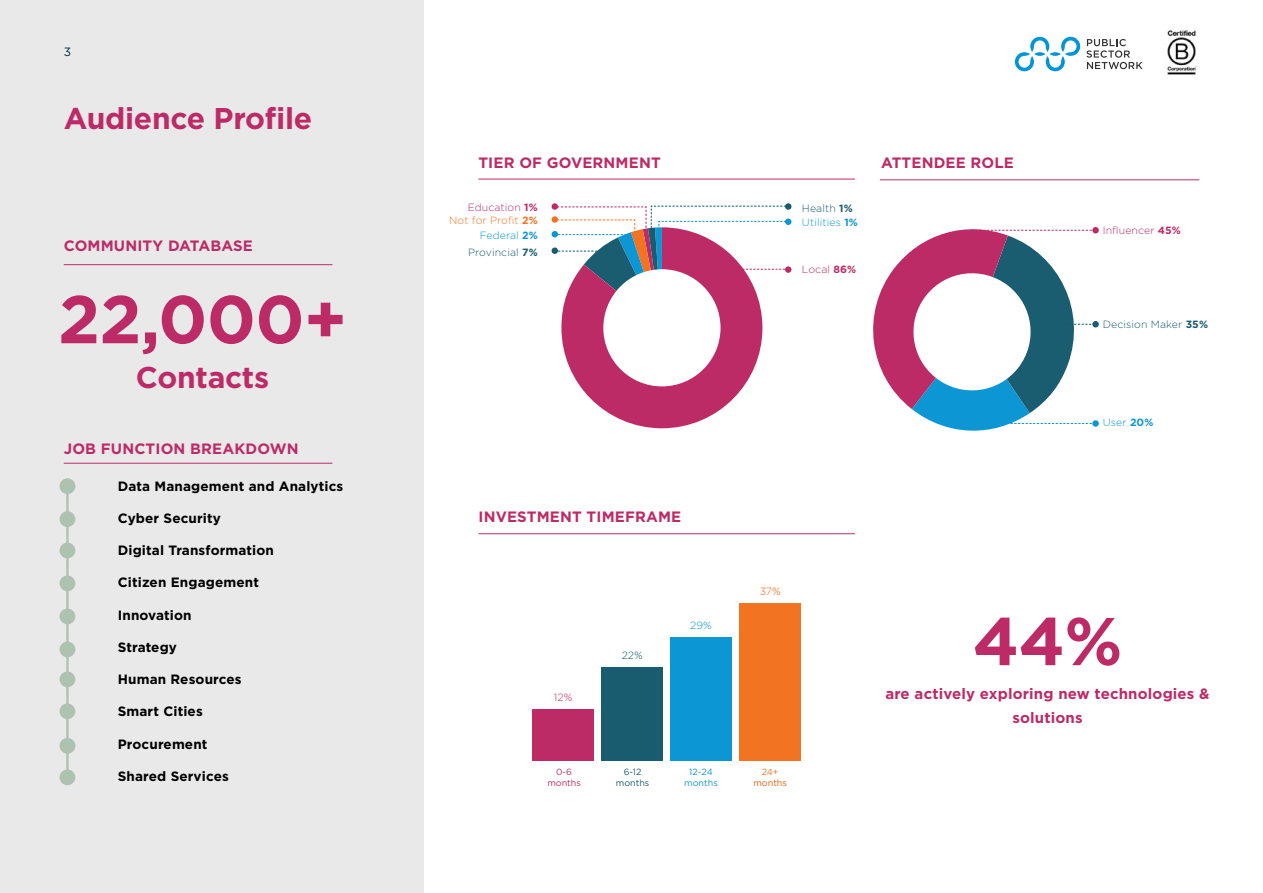
<style>
.page{position:relative;width:1263px;height:893px;background:#fff}
.page>*{position:absolute;margin:0;border:0;box-sizing:border-box;transform-origin:0 0}
.t1{font:700 67.5px "Gotham";letter-spacing:-.01em;color:#bd2b67}
.t2{font:700 30px "Gotham";letter-spacing:-.01em;color:#bd2b67}
.t3{font:700 15px/24px "Gotham";letter-spacing:.01em;color:#bd2b67;text-align:center}
.t4{font:700 13.5px "Gotham";letter-spacing:.01em;color:#000}
.t5{font:12px "Gotham";color:#002a3d}
.t6{font:300 10.5px "Gotham";letter-spacing:.01em;color:#1a5c6f}
.t7{font:300 10.5px "Gotham";letter-spacing:.01em;color:#0d96d4}
.t8{font:300 10.5px "Gotham";letter-spacing:.01em;color:#bd2b67}
.t9{font:300 10.5px "Gotham";letter-spacing:.01em;color:#f37321}
.t10{font:300 10.5px "Gotham";letter-spacing:.01em;color:#bd2b66}
.t11{font:300 10.5px "Gotham";color:#f35e08}
.t12{font:9px/10.8px "Gotham";color:#0d96d4;text-align:center}
.t13{font:9px/10.8px "Gotham";color:#1a5c6f;text-align:center}
.t14{font:9px/10.8px "Gotham";color:#bd2b67;text-align:center}
.t15{font:9px "Gotham";color:#f35e08}
.t16{font:9px "Gotham";color:#f37321}
.s1{font-weight:700}
</style>
<div class="page">
<div style="left:0;top:0;width:423px;height:893px;background:#e9e9ea"></div>
<img style="left:1166px;top:30px;width:31px;height:45px">
<hr style="left:64px;top:264px;width:268px;height:1px;background:#bd2b67">
<svg style="left:1015px;top:37px;width:65px;height:34px"></svg>
<svg style="left:1086px;top:39px;width:56px;height:30px"></svg>
<svg style="left:60px;top:478px;width:15px;height:16px"></svg>
<div style="left:60px;top:479px;width:14px;height:14px;background:#adc2af;border-radius:50%"></div>
<div style="left:60px;top:511px;width:15px;height:16px;background:#adc2af;border-radius:50%"></div>
<div style="left:60px;top:543px;width:15px;height:15px;background:#adc2af;border-radius:50%"></div>
<div style="left:60px;top:543px;width:14px;height:14px;background:#adc2af;border-radius:50%"></div>
<svg style="left:60px;top:575px;width:15px;height:16px"></svg>
<div style="left:60px;top:576px;width:14px;height:14px;background:#adc2af;border-radius:50%"></div>
<hr style="left:66px;top:483px;width:3px;height:297px;background:#adc2af">
<svg style="left:60px;top:608px;width:15px;height:16px"></svg>
<div style="left:60px;top:609px;width:14px;height:14px;background:#adc2af;border-radius:50%"></div>
<svg style="left:60px;top:641px;width:15px;height:16px"></svg>
<div style="left:60px;top:642px;width:14px;height:14px;background:#adc2af;border-radius:50%"></div>
<svg style="left:60px;top:671px;width:15px;height:16px"></svg>
<div style="left:60px;top:672px;width:14px;height:14px;background:#adc2af;border-radius:50%"></div>
<svg style="left:60px;top:703px;width:15px;height:16px"></svg>
<div style="left:60px;top:704px;width:14px;height:14px;background:#adc2af;border-radius:50%"></div>
<div style="left:60px;top:738px;width:15px;height:16px;background:#adc2af;border-radius:50%"></div>
<svg style="left:60px;top:769px;width:15px;height:16px"></svg>
<div style="left:60px;top:770px;width:14px;height:14px;background:#adc2af;border-radius:50%"></div>
<div style="left:1092px;top:420px;width:7px;height:7px;background:#0d96d4;border-radius:50%"></div>
<div style="left:1092px;top:227px;width:7px;height:6px;background:#bd2b67;border-radius:50%"></div>
<svg style="left:873px;top:227px;width:222px;height:204px"></svg>
<div style="left:1092px;top:321px;width:7px;height:6px;background:#1a5c6f;border-radius:50%"></div>
<div style="left:739px;top:603px;width:62px;height:158px;background:#f27321"></div>
<div style="left:670px;top:637px;width:62px;height:124px;background:#0d96d4"></div>
<div style="left:601px;top:667px;width:62px;height:94px;background:#1a5c6f"></div>
<div style="left:532px;top:710px;width:62px;height:51px;background:#bd2b67"></div>
<hr style="left:880px;top:179px;width:319px;height:1px;background:#bd2b67">
<hr style="left:478px;top:533px;width:377px;height:1px;background:#bd2b67">
<hr style="left:478px;top:179px;width:377px;height:1px;background:#bd2b67">
<div style="left:785px;top:266px;width:6px;height:7px;background:#bd2b67;border-radius:50%"></div>
<div style="left:785px;top:203px;width:6px;height:7px;background:#1a5c6f;border-radius:50%"></div>
<div style="left:785px;top:218px;width:6px;height:7px;background:#0d96d4;border-radius:50%"></div>
<svg style="left:552px;top:205px;width:237px;height:223px"></svg>
<div style="left:552px;top:203px;width:6px;height:7px;background:#bd2b66;border-radius:50%"></div>
<hr style="left:64px;top:463px;width:268px;height:1px;background:#bd2b67">
<p class="t5" style="left:64px;top:44px;width:9px">3</p>
<h2 class="t2" style="left:64px;top:98px;width:250px">Audience Profile</h2>
<p class="t3" style="left:64px;top:234px;width:191px">COMMUNITY DATABASE</p>
<h1 class="t1" style="left:58px;top:275px;width:291px">22,000+</h1>
<h2 class="t2" style="left:136px;top:357px;width:135px">Contacts</h2>
<p class="t3" style="left:64px;top:437px;width:236px">JOB FUNCTION BREAKDOWN</p>
<p class="t4" style="left:118px;top:477px;width:227px">Data Management and Analytics</p>
<p class="t4" style="left:118px;top:509px;width:105px">Cyber Security</p>
<p class="t4" style="left:118px;top:541px;width:158px">Digital Transformation</p>
<p class="t4" style="left:118px;top:574px;width:143px">Citizen Engagement</p>
<p class="t4" style="left:118px;top:606px;width:75px">Innovation</p>
<p class="t4" style="left:118px;top:638px;width:61px">Strategy</p>
<p class="t4" style="left:118px;top:670px;width:125px">Human Resources</p>
<p class="t4" style="left:118px;top:703px;width:87px">Smart Cities</p>
<p class="t4" style="left:118px;top:735px;width:91px">Procurement</p>
<p class="t4" style="left:118px;top:767px;width:113px">Shared Services</p>
<p class="t3" style="left:478px;top:151px;width:184px">TIER OF GOVERNMENT</p>
<p class="t10" style="left:468px;top:201px;width:72px">Education <span class="s1">1%</span></p>
<p class="t6" style="left:802px;top:201px;width:52px">Health <span class="s1">1%</span></p>
<p class="t9" style="left:449px;top:214px;width:90px">Not for Profit <span class="s1">2%</span></p>
<p class="t7" style="left:802px;top:215px;width:57px">Utilities <span class="s1">1%</span></p>
<p class="t7" style="left:480px;top:229px;width:60px">Federal <span class="s1">2%</span></p>
<p class="t6" style="left:468px;top:245px;width:71px">Provincial <span class="s1">7%</span></p>
<p class="t8" style="left:802px;top:263px;width:56px">Local <span class="s1">86%</span></p>
<p class="t3" style="left:881px;top:151px;width:134px">ATTENDEE ROLE</p>
<p class="t8" style="left:1103px;top:224px;width:80px">Influencer <span class="s1">45%</span></p>
<p class="t6" style="left:1103px;top:318px;width:107px">Decision Maker <span class="s1">35%</span></p>
<p class="t3" style="left:478px;top:505px;width:204px">INVESTMENT TIMEFRAME</p>
<p class="t8" style="left:554px;top:691px;width:20px">12%</p>
<p class="t6" style="left:622px;top:648px;width:23px">22%</p>
<p class="t7" style="left:690px;top:618px;width:23px">29%</p>
<p class="t11" style="left:760px;top:585px;width:22px">37%</p>
<p class="t14" style="left:547px;top:767px;width:35px">0-6 months</p>
<p class="t13" style="left:616px;top:767px;width:35px">6-12 months</p>
<p class="t12" style="left:684px;top:767px;width:35px">12-24 months</p>
<p class="t16" style="left:762px;top:766px;width:18px">24+</p>
<p class="t15" style="left:753px;top:777px;width:35px">months</p>
<p class="t7" style="left:1103px;top:416px;width:52px">User <span class="s1">20%</span></p>
<h1 class="t1" style="left:973px;top:596px;width:151px">44%</h1>
<p class="t3" style="left:885px;top:682px;width:326px">are actively exploring new technologies &amp; solutions</p>
</div>
